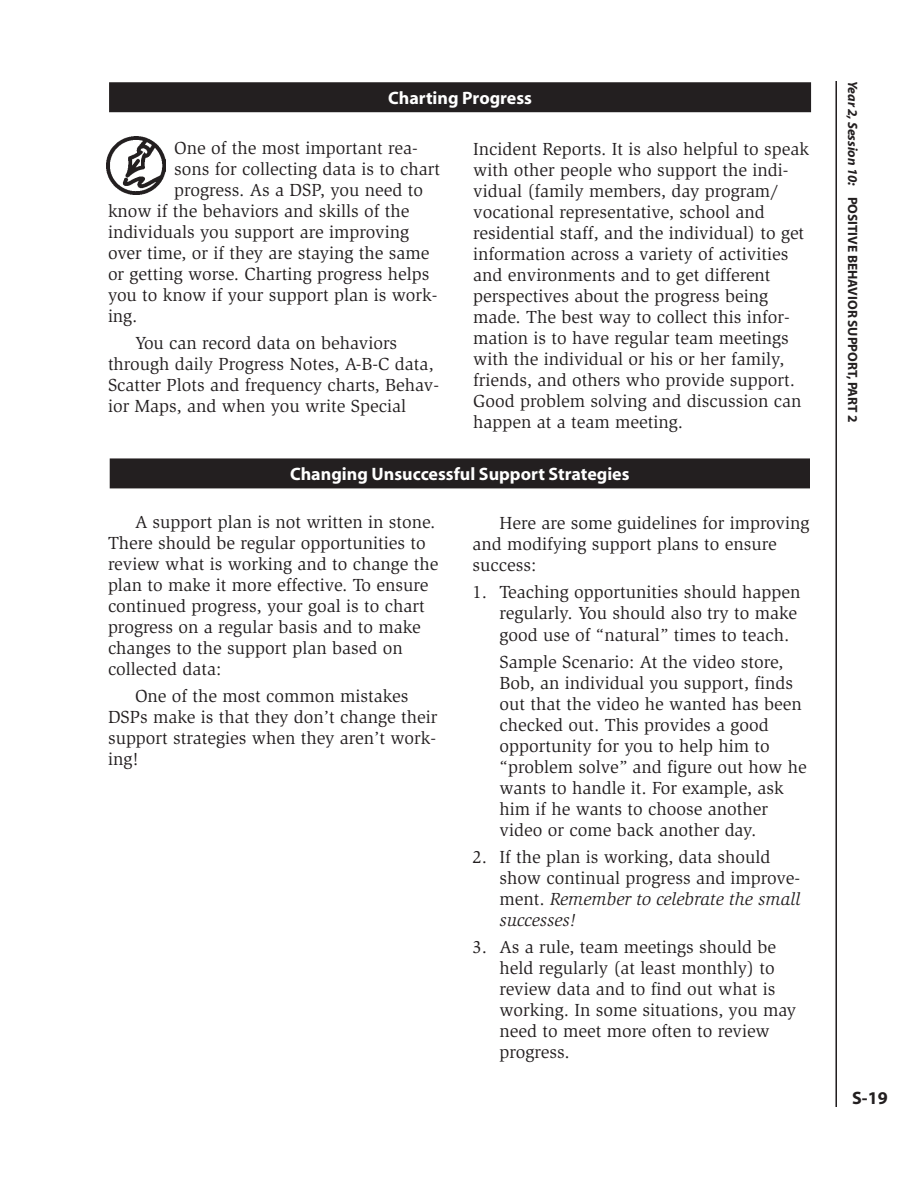
<style>
.page{position:relative;width:918px;height:1188px;background:#fff}
.page>*{position:absolute;margin:0;border:0;box-sizing:border-box;transform-origin:0 0}
.t1{font:18px/21px "Slimbach";color:#231f20}
.t2{font:700 18px "Myriad";color:#fff}
.t3{font:700 18px "Myriad";color:#231f20}
.t4{font:700 13.5px "Myriad";color:#231f20}
.s1{font-style:italic}
</style>
<div class="page">
<hr style="left:835px;top:81px;width:2px;height:1026px;background:#231f20">
<div style="left:109px;top:82px;width:702px;height:30px;background:#231f20"></div>
<div style="left:110px;top:458px;width:700px;height:30px;background:#231f20"></div>
<img style="left:107px;top:136px;width:58px;height:59px">
<p class="t2" style="left:388px;top:91px;width:145px">Charting Progress</p>
<p class="t1" style="left:174px;top:139px;width:245px">One of the most important rea-</p>
<p class="t1" style="left:174px;top:160px;width:267px">sons for collecting data is to chart</p>
<p class="t1" style="left:174px;top:181px;width:250px">progress. As a DSP, you need to</p>
<p class="t1" style="left:108px;top:202px;width:303px">know if the behaviors and skills of the</p>
<p class="t1" style="left:108px;top:223px;width:303px">individuals you support are improving</p>
<p class="t1" style="left:108px;top:244px;width:323px">over time, or if they are staying the same</p>
<p class="t1" style="left:108px;top:265px;width:323px">or getting worse. Charting progress helps</p>
<p class="t1" style="left:108px;top:286px;width:331px">you to know if your support plan is work-</p>
<p class="t1" style="left:108px;top:307px;width:31px">ing.</p>
<p class="t1" style="left:108px;top:334px;width:333px;text-indent:27px">You can record data on behaviors through daily Progress Notes, A-B-C data, Scatter Plots and frequency charts, Behav&shy;ior Maps, and when you write Special</p>
<p class="t1" style="left:473px;top:139px;width:337px">Incident Reports. It is also helpful to speak with other people who support the indi&shy;vidual (family members, day program/ vocational representative, school and residential staff, and the individual) to get information across a variety of activities and environments and to get different perspectives about the progress being made. The best way to collect this infor&shy;mation is to have regular team meetings with the individual or his or her family, friends, and others who provide support.<br>Good problem solving and discussion can happen at a team meeting.</p>
<p class="t2" style="left:290px;top:467px;width:341px">Changing Unsuccessful Support Strategies</p>
<p class="t1" style="left:108px;top:513px;width:332px;text-indent:27px">A support plan is not written in stone.<br>There should be regular opportunities to review what is working and to change the plan to make it more effective. To ensure continued progress, your goal is to chart progress on a regular basis and to make changes to the support plan based on collected data:</p>
<p class="t1" style="left:108px;top:687px;width:331px;text-indent:27px">One of the most common mistakes<br>DSPs make is that they don’t change their support strategies when they aren’t work&shy;ing!</p>
<p class="t1" style="left:472px;top:514px;width:339px;text-indent:27px">Here are some guidelines for improving and modifying support plans to ensure success:</p>
<p class="t1" style="left:500px;top:583px;width:302px;text-indent:-27px">1. Teaching opportunities should happen regularly. You should also try to make good use of “natural” times to teach.</p>
<p class="t1" style="left:500px;top:652px;width:309px">Sample Scenario: At the video store, Bob, an individual you support, finds out that the video he wanted has been checked out. This provides a good opportunity for you to help him to “problem solve” and figure out how he wants to handle it. For example, ask him if he wants to choose another video or come back another day.</p>
<p class="t1" style="left:500px;top:847px;width:303px;text-indent:-27px">2. If the plan is working, data should show continual progress and improve&shy;ment. <span class="s1">Remember to celebrate the small successes!</span></p>
<p class="t1" style="left:500px;top:938px;width:298px;text-indent:-27px">3. As a rule, team meetings should be held regularly (at least monthly) to review data and to find out what is working. In some situations, you may need to meet more often to review progress.</p>
<p class="t4" style="left:858px;top:81px;width:343px;rotate:90deg"><span class="s1">Year 2, Session 10:</span> POSITIVE BEHAVIOR SUPPORT, PART 2</p>
<p class="t3" style="left:852px;top:1092px;width:37px">S-19</p>
</div>
